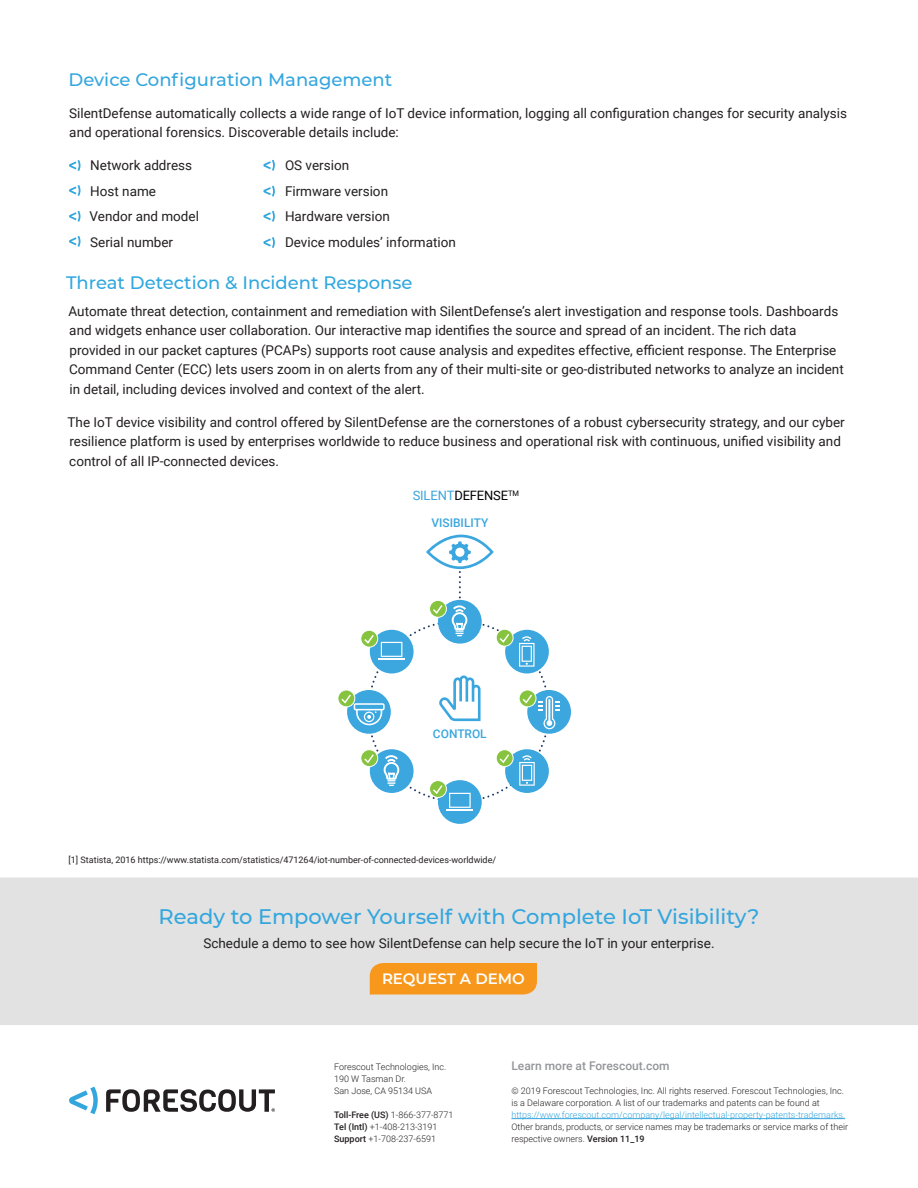
<style>
.page{position:relative;width:918px;height:1188px;background:#fff}
.page>*{position:absolute;margin:0;border:0;box-sizing:border-box;transform-origin:0 0}
.header1{font:500 21px "Montserrat";color:#33a6de}
.body_bullets{font:500 18px "Montserrat";color:#30a7de}
.header1-2{font:500 18px "Montserrat";color:#33a6de}
.header1-3{font:600 15px "Montserrat";color:#fff}
.body_bullets-2{font:13.5px/19.5px "Roboto";color:#231f20}
.t1{font:12.9px "Roboto";letter-spacing:-.01em;color:#000}
.Highlight{font:500 12px "Roboto";color:#949599}
.t2{font:500 12px "Roboto";color:#3ba7de}
.Highlight-2{font:300 9px/12px "Roboto";color:#231f20}
.footnote{font:9px "Roboto";color:#231f20}
.s1{color:#39a6dd}
.s2{font-weight:500}
.s3{color:#33a6de}
</style>
<div class="page">
<hr style="left:511px;top:1118px;width:332px;height:1px;background:#33a6de">
<svg style="left:69px;top:1087px;width:29px;height:27px"></svg>
<svg style="left:106px;top:1089px;width:169px;height:23px"></svg>
<svg style="left:439px;top:675px;width:42px;height:46px"></svg>
<div style="left:370px;top:630px;width:44px;height:44px;background:#3ba7de;border-radius:50%"></div>
<div style="left:347px;top:690px;width:44px;height:44px;background:#3ba7de;border-radius:50%"></div>
<div style="left:527px;top:690px;width:44px;height:44px;background:#3ba7de;border-radius:50%"></div>
<div style="left:438px;top:780px;width:44px;height:44px;background:#3ba7de;border-radius:50%"></div>
<div style="left:505px;top:630px;width:44px;height:44px;background:#3ba7de;border-radius:50%"></div>
<div style="left:370px;top:749px;width:44px;height:44px;background:#3ba7de;border-radius:50%"></div>
<div style="left:505px;top:749px;width:44px;height:44px;background:#3ba7de;border-radius:50%"></div>
<svg style="left:384px;top:755px;width:15px;height:31px"></svg>
<svg style="left:519px;top:636px;width:16px;height:31px"></svg>
<svg style="left:519px;top:755px;width:16px;height:31px"></svg>
<svg style="left:361px;top:630px;width:17px;height:17px"></svg>
<div style="left:360px;top:630px;width:18px;height:18px;border:1px solid #fff;border-radius:50%"></div>
<svg style="left:338px;top:690px;width:17px;height:17px"></svg>
<div style="left:337px;top:689px;width:18px;height:18px;border:1px solid #fff;border-radius:50%"></div>
<svg style="left:340px;top:693px;width:45px;height:33px"></svg>
<svg style="left:430px;top:781px;width:16px;height:16px"></svg>
<div style="left:429px;top:780px;width:18px;height:18px;border:1px solid #fff;border-radius:50%"></div>
<svg style="left:431px;top:784px;width:42px;height:27px"></svg>
<svg style="left:496px;top:750px;width:17px;height:17px"></svg>
<div style="left:496px;top:749px;width:18px;height:18px;border:1px solid #fff;border-radius:50%"></div>
<svg style="left:498px;top:753px;width:13px;height:11px"></svg>
<svg style="left:496px;top:629px;width:17px;height:17px"></svg>
<div style="left:496px;top:629px;width:18px;height:18px;border:1px solid #fff;border-radius:50%"></div>
<svg style="left:426px;top:535px;width:85px;height:109px"></svg>
<svg style="left:361px;top:750px;width:17px;height:17px"></svg>
<div style="left:360px;top:749px;width:18px;height:18px;border:1px solid #fff;border-radius:50%"></div>
<svg style="left:519px;top:690px;width:17px;height:17px"></svg>
<div style="left:519px;top:689px;width:18px;height:18px;border:1px solid #fff;border-radius:50%"></div>
<svg style="left:521px;top:693px;width:39px;height:36px"></svg>
<svg style="left:363px;top:753px;width:12px;height:11px"></svg>
<svg style="left:363px;top:633px;width:42px;height:27px"></svg>
<div style="left:0;top:878px;width:918px;height:147px;background:#e2e2e2"></div>
<div style="left:370px;top:963px;width:167px;height:31px;background:#f7981d"></div>
<svg style="left:69px;top:160px;width:11px;height:11px"></svg>
<svg style="left:69px;top:185px;width:11px;height:11px"></svg>
<svg style="left:69px;top:211px;width:11px;height:11px"></svg>
<svg style="left:69px;top:236px;width:11px;height:11px"></svg>
<svg style="left:263px;top:237px;width:12px;height:11px"></svg>
<svg style="left:263px;top:160px;width:12px;height:11px"></svg>
<svg style="left:263px;top:186px;width:12px;height:11px"></svg>
<svg style="left:263px;top:211px;width:12px;height:11px"></svg>
<p class="header1-2" style="left:69px;top:67px;width:325px">Device Configuration Management</p>
<p class="body_bullets-2" style="left:69px;top:103px;width:779px">SilentDefense automatically collects a wide range of IoT device information, logging all configuration changes for security analysis and operational forensics. Discoverable details include:</p>
<p class="body_bullets-2" style="left:90px;top:155px;width:103px">Network address</p>
<p class="body_bullets-2" style="left:90px;top:181px;width:67px">Host name</p>
<p class="body_bullets-2" style="left:90px;top:206px;width:111px">Vendor and model</p>
<p class="body_bullets-2" style="left:90px;top:232px;width:84px">Serial number</p>
<p class="body_bullets" style="left:66px;top:270px;width:348px">Threat Detection &amp; Incident Response</p>
<p class="body_bullets-2" style="left:69px;top:301px;width:777px">Automate threat detection, containment and remediation with SilentDefense’s alert investigation and response tools. Dashboards and widgets enhance user collaboration. Our interactive map identifies the source and spread of an incident. The rich data provided in our packet captures (PCAPs) supports root cause analysis and expedites effective, efficient response. The Enterprise Command Center (ECC) lets users zoom in on alerts from any of their multi-site or geo-distributed networks to analyze an incident in detail, including devices involved and context of the alert.</p>
<p class="body_bullets-2" style="left:68px;top:412px;width:779px">The IoT device visibility and control offered by SilentDefense are the cornerstones of a robust cybersecurity strategy, and our cyber resilience platform is used by enterprises worldwide to reduce business and operational risk with continuous, unified visibility and control of all IP-connected devices.</p>
<p class="body_bullets-2" style="left:285px;top:155px;width:66px">OS version</p>
<p class="body_bullets-2" style="left:285px;top:181px;width:105px">Firmware version</p>
<p class="body_bullets-2" style="left:285px;top:206px;width:107px">Hardware version</p>
<p class="body_bullets-2" style="left:285px;top:232px;width:173px">Device modules’ information</p>
<p class="t1" style="left:413px;top:487px;width:108px"><span class="s1">SILENT</span>DEFENSE<sup>TM</sup></p>
<p class="t2" style="left:431px;top:514px;width:58px">VISIBILITY</p>
<p class="t2" style="left:433px;top:725px;width:55px">CONTROL</p>
<p class="footnote" style="left:69px;top:853px;width:429px">[1] Statista, 2016 https://www.statista.com/statistics/471264/iot-number-of-connected-devices-worldwide/</p>
<p class="header1" style="left:159px;top:902px;width:602px">Ready to Empower Yourself with Complete IoT Visibility?</p>
<p class="body_bullets-2" style="left:203px;top:933px;width:513px">Schedule a demo to see how SilentDefense can help secure the IoT in your enterprise.</p>
<p class="header1-3" style="left:382px;top:968px;width:144px">REQUEST A DEMO</p>
<p class="Highlight-2" style="left:334px;top:1060px;width:114px">Forescout Technologies, Inc.<br>190 W Tasman Dr.<br>San Jose, CA 95134 USA</p>
<p class="Highlight-2" style="left:334px;top:1108px;width:121px"><span class="s2">Toll-Free (US)</span> 1-866-377-8771<br><span class="s2">Tel (Intl)</span> +1-408-213-3191<br><span class="s2">Support</span> +1-708-237-6591</p>
<p class="Highlight" style="left:511px;top:1058px;width:160px">Learn more at Forescout.com</p>
<p class="Highlight-2" style="left:511px;top:1084px;width:338px">© 2019 Forescout Technologies, Inc. All rights reserved. Forescout Technologies, Inc. is a Delaware corporation. A list of our trademarks and patents can be found at <span class="s3">https://www.forescout.com/company/legal/intellectual-property-patents-trademarks.<br></span>Other brands, products, or service names may be trademarks or service marks of their respective owners. <span class="s2">Version 11_19</span></p>
</div>
